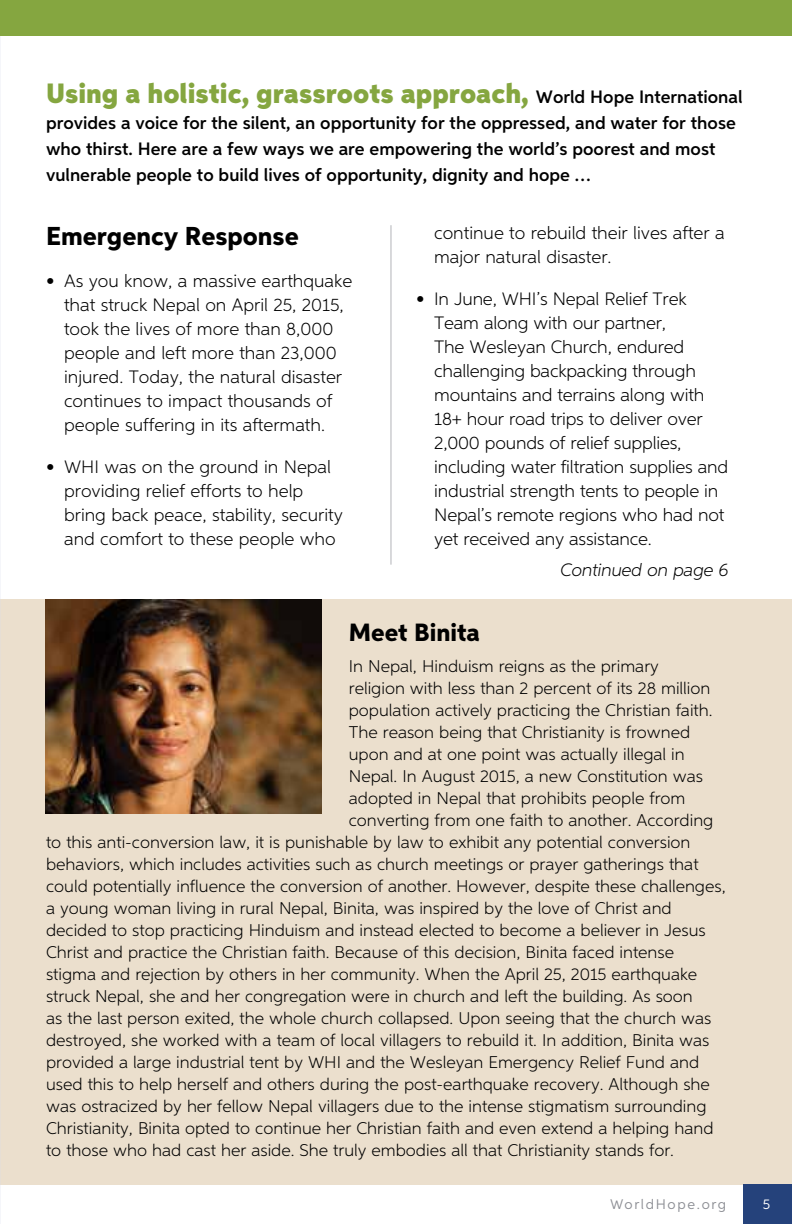
<style>
.page{position:relative;width:792px;height:1224px;background:#fff}
.page>*{position:absolute;margin:0;border:0;box-sizing:border-box;transform-origin:0 0}
.t1{font:900 28px "Aspira";color:#85a640}
.t2{font:800 26px "Aspira";color:#000}
.t3{font:800 25px "Aspira";color:#000}
.t4{font:300 18px/24px "Aspira";color:#000}
.t5{font:600 18px/26px "Aspira";color:#000}
.t6{font:italic 300 18px "Aspira";letter-spacing:-.01em;color:#000}
.t7{font:300 17px "Aspira";color:#000}
.t8{font:14px "Aspira";letter-spacing:.115em;color:#8d8f95}
.t9{font:14px "Aspira";color:#fff}
.s1{font-weight:600;font-size:18px;color:#000}
</style>
<div class="page">
<div style="left:0;top:599px;width:792px;height:586px;background:#ebdfcd"></div>
<div style="left:744px;top:1185px;width:48px;height:39px;background:#25427b"></div>
<div style="left:0;top:0;width:792px;height:36px;background:#85a640"></div>
<hr style="left:390px;top:225px;width:1px;height:340px;background:#b2b3b8">
<img style="left:46px;top:599px;width:276px;height:215px">
<h1 class="t1" style="left:46px;top:76px;width:698px">Using a holistic, grassroots approach, <span class="s1">World Hope International</span></h1>
<p class="t5" style="left:46px;top:110px;width:691px">provides a voice for the silent, an opportunity for the oppressed, and water for those who thirst. Here are a few ways we are empowering the world’s poorest and most vulnerable people to build lives of opportunity, dignity and hope …</p>
<h2 class="t2" style="left:46px;top:220px;width:254px">Emergency Response</h2>
<p class="t4" style="left:46px;top:269px;width:308px;text-align:center">• As you know, a massive earthquake that struck Nepal on April 25, 2015, took the lives of more than 8,000 people and left more than 23,000 injured. Today, the natural disaster continues to impact thousands of people suffering in its aftermath.</p>
<p class="t4" style="left:64px;top:455px;width:280px;text-indent:-18px">• WHI was on the ground in Nepal providing relief efforts to help bring back peace, stability, security and comfort to these people who</p>
<p class="t4" style="left:434px;top:221px;width:292px">continue to rebuild their lives after a major natural disaster.</p>
<p class="t4" style="left:434px;top:287px;width:296px;text-indent:-18px">• In June, WHI’s Nepal Relief Trek Team along with our partner,<br>The Wesleyan Church, endured challenging backpacking through mountains and terrains along with 18+ hour road trips to deliver over 2,000 pounds of relief supplies, including water filtration supplies and industrial strength tents to people in Nepal’s remote regions who had not yet received any assistance.</p>
<p class="t6" style="left:561px;top:559px;width:170px">Continued on page 6</p>
<h3 class="t3" style="left:349px;top:617px;width:133px">Meet Binita</h3>
<p class="t7" style="left:349px;top:656px;width:312px">In Nepal, Hinduism reigns as the primary</p>
<p class="t7" style="left:349px;top:678px;width:363px">religion with less than 2 percent of its 28 million</p>
<p class="t7" style="left:349px;top:700px;width:365px">population actively practicing the Christian faith.</p>
<p class="t7" style="left:349px;top:722px;width:343px">The reason being that Christianity is frowned</p>
<p class="t7" style="left:349px;top:744px;width:337px">upon and at one point was actually illegal in</p>
<p class="t7" style="left:349px;top:766px;width:356px">Nepal. In August 2015, a new Constitution was</p>
<p class="t7" style="left:349px;top:788px;width:338px">adopted in Nepal that prohibits people from</p>
<p class="t7" style="left:349px;top:810px;width:366px">converting from one faith to another. According</p>
<p class="t7" style="left:46px;top:832px;width:646px">to this anti-conversion law, it is punishable by law to exhibit any potential conversion</p>
<p class="t7" style="left:46px;top:854px;width:654px">behaviors, which includes activities such as church meetings or prayer gatherings that</p>
<p class="t7" style="left:46px;top:876px;width:681px">could potentially influence the conversion of another. However, despite these challenges,</p>
<p class="t7" style="left:46px;top:898px;width:627px">a young woman living in rural Nepal, Binita, was inspired by the love of Christ and</p>
<p class="t7" style="left:46px;top:920px;width:661px">decided to stop practicing Hinduism and instead elected to become a believer in Jesus</p>
<p class="t7" style="left:46px;top:942px;width:630px">Christ and practice the Christian faith. Because of this decision, Binita faced intense</p>
<p class="t7" style="left:46px;top:964px;width:653px">stigma and rejection by others in her community. When the April 25, 2015 earthquake</p>
<p class="t7" style="left:46px;top:986px;width:648px">struck Nepal, she and her congregation were in church and left the building. As soon</p>
<p class="t7" style="left:46px;top:1008px;width:667px">as the last person exited, the whole church collapsed. Upon seeing that the church was</p>
<p class="t7" style="left:46px;top:1030px;width:665px">destroyed, she worked with a team of local villagers to rebuild it. In addition, Binita was</p>
<p class="t7" style="left:46px;top:1052px;width:655px">provided a large industrial tent by WHI and the Wesleyan Emergency Relief Fund and</p>
<p class="t7" style="left:46px;top:1074px;width:665px">used this to help herself and others during the post-earthquake recovery. Although she</p>
<p class="t7" style="left:46px;top:1096px;width:662px">was ostracized by her fellow Nepal villagers due to the intense stigmatism surrounding</p>
<p class="t7" style="left:46px;top:1118px;width:669px">Christianity, Binita opted to continue her Christian faith and even extend a helping hand</p>
<p class="t7" style="left:46px;top:1140px;width:630px">to those who had cast her aside. She truly embodies all that Christianity stands for.</p>
<p class="t8" style="left:610px;top:1195px;width:117px">WorldHope.org</p>
<p class="t9" style="left:763px;top:1195px;width:9px">5</p>
</div>
